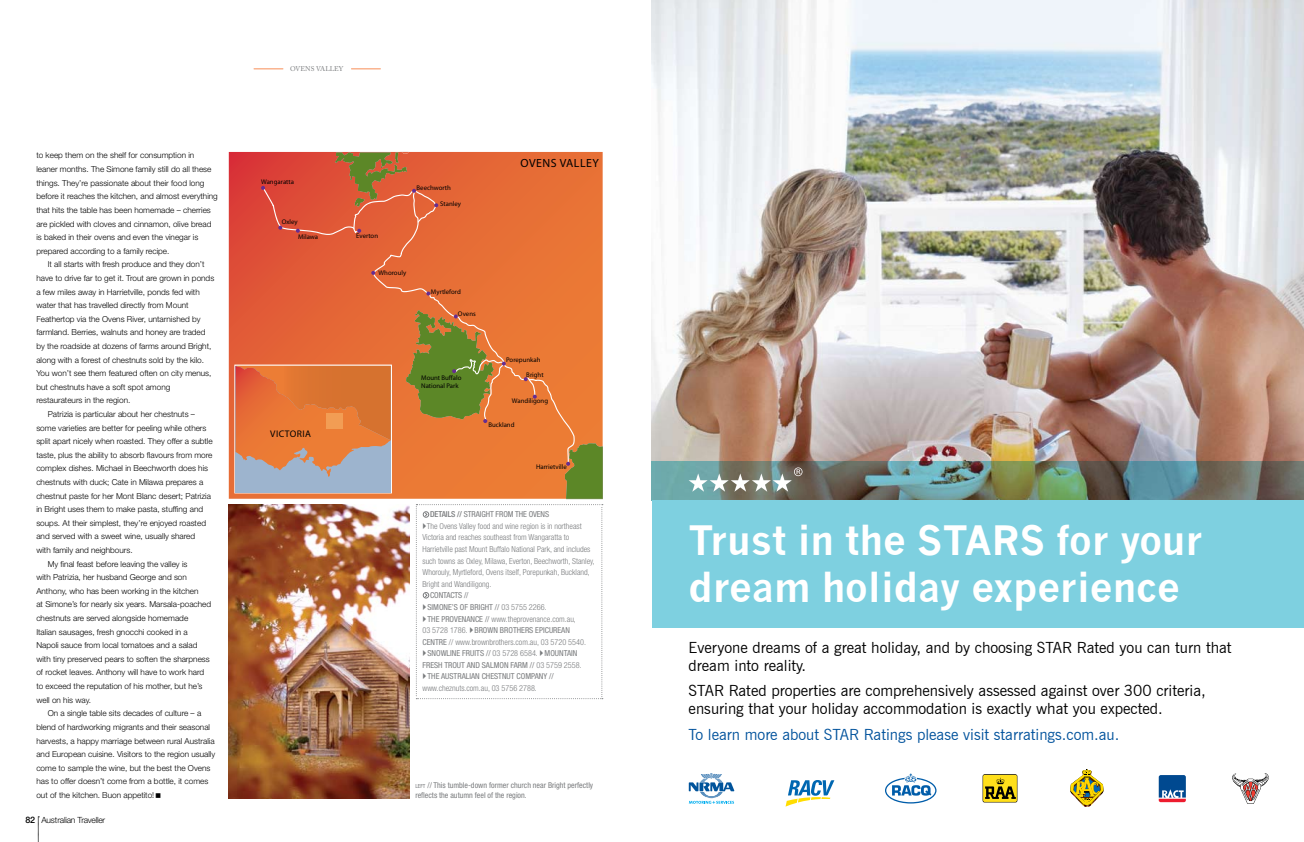
<style>
.page{position:relative;width:1304px;height:842px;background:#fff}
.page>*{position:absolute;margin:0;border:0;box-sizing:border-box;transform-origin:0 0}
.t1{font:700 39.6px/47.3px "News Gothic";color:#fff}
.t2{font:15.4px/18.2px "News Gothic BT";color:#000}
.t3{font:15.4px "News Gothic BT";color:#00529c}
.t4{font:11.9px "Myriad Pro";letter-spacing:.04em;color:#000}
.t5{font:9.6px "Myriad Pro";letter-spacing:.04em;color:#000}
.t6{font:300 8.5px "Helvetica Neue";letter-spacing:-.03em;color:#000}
.t7{font:300 8.2px "Helvetica Neue";color:#000}
.t8{font:300 condensed 8.2px "Helvetica Neue";color:#797b7d}
.t9{font:condensed 8.2px/11.6px "Helvetica Neue";color:#797b7d}
.t10{font:condensed 8px/9.6px "Helvetica Neue";color:#797b7d}
.t11{font:6.8px/14.1px "Myriad Pro";color:#000}
.t12{font:6.8px "Adobe Caslon Pro";letter-spacing:-.01em;color:#797b7d}
.s1{font-weight:500;font-size:8.9px}
.s2{font-weight:500}
.s3{font-weight:400}
.s4{font-weight:300}
.s5{font-size:5.6px}
</style>
<div class="page">
<svg style="left:38px;top:817px;width:1px;height:25px"></svg>
<svg style="left:254px;top:68px;width:29px;height:2px"></svg>
<hr style="left:351px;top:69px;width:30px;height:1px;background:#fab38e">
<hr style="left:351px;top:68px;width:30px;height:1px;background:#fab38e">
<img style="left:229px;top:504px;width:181px;height:294px">
<img style="left:652px;top:0;width:652px;height:500px">
<div style="left:652px;top:500px;width:652px;height:128px;background:#7ed0e0"></div>
<svg style="left:689px;top:773px;width:45px;height:31px"></svg>
<svg style="left:983px;top:774px;width:34px;height:28px"></svg>
<svg style="left:1232px;top:773px;width:37px;height:31px"></svg>
<svg style="left:1158px;top:774px;width:29px;height:29px"></svg>
<svg style="left:1159px;top:775px;width:27px;height:27px"></svg>
<svg style="left:1070px;top:769px;width:34px;height:38px"></svg>
<svg style="left:786px;top:780px;width:48px;height:26px"></svg>
<svg style="left:885px;top:773px;width:52px;height:31px"></svg>
<svg style="left:689px;top:467px;width:113px;height:25px"></svg>
<svg style="left:234px;top:152px;width:369px;height:547px"></svg>
<p class="t7" style="left:36px;top:151px;width:159px">to keep them on the shelf for consumption in</p>
<p class="t7" style="left:36px;top:164px;width:177px">leaner months. The Simone family still do all these</p>
<p class="t7" style="left:36px;top:178px;width:169px">things. They’re passionate about their food long</p>
<p class="t7" style="left:36px;top:191px;width:183px">before it reaches the kitchen, and almost everything</p>
<p class="t7" style="left:36px;top:205px;width:176px">that hits the table has been homemade – cherries</p>
<p class="t7" style="left:36px;top:219px;width:176px">are pickled with cloves and cinnamon, olive bread</p>
<p class="t7" style="left:36px;top:232px;width:164px">is baked in their ovens and even the vinegar is</p>
<p class="t7" style="left:36px;top:246px;width:135px">prepared according to a family recipe.</p>
<p class="t7" style="left:48px;top:259px;width:158px">It all starts with fresh produce and they don’t</p>
<p class="t7" style="left:36px;top:273px;width:179px">have to drive far to get it. Trout are grown in ponds</p>
<p class="t7" style="left:36px;top:287px;width:165px">a few miles away in Harrietville, ponds fed with</p>
<p class="t7" style="left:36px;top:300px;width:154px">water that has travelled directly from Mount</p>
<p class="t7" style="left:36px;top:314px;width:166px">Feathertop via the Ovens River, untarnished by</p>
<p class="t7" style="left:36px;top:327px;width:171px">farmland. Berries, walnuts and honey are traded</p>
<p class="t7" style="left:36px;top:341px;width:176px">by the roadside at dozens of farms around Bright,</p>
<p class="t7" style="left:36px;top:355px;width:169px">along with a forest of chestnuts sold by the kilo.</p>
<p class="t7" style="left:36px;top:368px;width:177px">You won’t see them featured often on city menus,</p>
<p class="t7" style="left:36px;top:382px;width:135px">but chestnuts have a soft spot among</p>
<p class="t7" style="left:36px;top:395px;width:96px">restaurateurs in the region.</p>
<p class="t7" style="left:48px;top:409px;width:149px">Patrizia is particular about her chestnuts –</p>
<p class="t7" style="left:36px;top:423px;width:172px">some varieties are better for peeling while others</p>
<p class="t7" style="left:36px;top:436px;width:178px">split apart nicely when roasted. They offer a subtle</p>
<p class="t7" style="left:36px;top:450px;width:178px">taste, plus the ability to absorb flavours from more</p>
<p class="t7" style="left:36px;top:463px;width:173px">complex dishes. Michael in Beechworth does his</p>
<p class="t7" style="left:36px;top:477px;width:168px">chestnuts with duck; Cate in Milawa prepares a</p>
<p class="t7" style="left:36px;top:491px;width:176px">chestnut paste for her Mont Blanc desert; Patrizia</p>
<p class="t7" style="left:36px;top:504px;width:168px">in Bright uses them to make pasta, stuffing and</p>
<p class="t7" style="left:36px;top:518px;width:171px">soups. At their simplest, they’re enjoyed roasted</p>
<p class="t7" style="left:36px;top:531px;width:160px">and served with a sweet wine, usually shared</p>
<p class="t7" style="left:36px;top:545px;width:98px">with family and neighbours.</p>
<p class="t7" style="left:48px;top:559px;width:141px">My final feast before leaving the valley is</p>
<p class="t7" style="left:36px;top:572px;width:152px">with Patrizia, her husband George and son</p>
<p class="t7" style="left:36px;top:586px;width:164px">Anthony, who has been working in the kitchen</p>
<p class="t7" style="left:36px;top:599px;width:176px">at Simone’s for nearly six years. Marsala-poached</p>
<p class="t7" style="left:36px;top:613px;width:153px">chestnuts are served alongside homemade</p>
<p class="t7" style="left:36px;top:627px;width:153px">Italian sausages, fresh gnocchi cooked in a</p>
<p class="t7" style="left:36px;top:640px;width:163px">Napoli sauce from local tomatoes and a salad</p>
<p class="t7" style="left:36px;top:654px;width:175px">with tiny preserved pears to soften the sharpness</p>
<p class="t7" style="left:36px;top:667px;width:169px">of rocket leaves. Anthony will have to work hard</p>
<p class="t7" style="left:36px;top:681px;width:168px">to exceed the reputation of his mother, but he’s</p>
<p class="t7" style="left:36px;top:695px;width:56px">well on his way.</p>
<p class="t7" style="left:48px;top:708px;width:155px">On a single table sits decades of culture – a</p>
<p class="t7" style="left:36px;top:722px;width:175px">blend of hardworking migrants and their seasonal</p>
<p class="t7" style="left:36px;top:735px;width:180px">harvests, a happy marriage between rural Australia</p>
<p class="t7" style="left:36px;top:749px;width:180px">and European cuisine. Visitors to the region usually</p>
<p class="t7" style="left:36px;top:763px;width:176px">come to sample the wine, but the best the Ovens</p>
<p class="t7" style="left:36px;top:776px;width:174px">has to offer doesn’t come from a bottle, it comes</p>
<p class="t7" style="left:36px;top:790px;width:119px">out of the kitchen. Buon appetito!</p>
<p class="t6" style="left:26px;top:814px;width:81px"><span class="s1">82</span> Australian Traveller</p>
<p class="t12" style="left:290px;top:65px;width:55px">OVENS VALLEY</p>
<p class="t11" style="left:261px;top:174px;width:34px">Wangaratta</p>
<p class="t11" style="left:282px;top:215px;width:18px">Oxley</p>
<p class="t11" style="left:298px;top:229px;width:22px">Milawa</p>
<p class="t11" style="left:356px;top:229px;width:23px">Everton</p>
<p class="t11" style="left:417px;top:181px;width:36px">Beechworth</p>
<p class="t11" style="left:440px;top:197px;width:22px">Stanley</p>
<p class="t11" style="left:378px;top:266px;width:29px">Whorouly</p>
<p class="t11" style="left:431px;top:284px;width:31px">Myrtleford</p>
<p class="t11" style="left:458px;top:306px;width:19px">Ovens</p>
<h3 class="t4" style="left:521px;top:155px;width:80px">OVENS VALLEY</h3>
<p class="t5" style="left:270px;top:427px;width:42px">VICTORIA</p>
<p class="t11" style="left:421px;top:373px;width:42px;line-height:8.1px">Mount Buffalo<br>National Park</p>
<p class="t11" style="left:526px;top:353px;width:19px;text-indent:-20px">Porepunkah<br>Bright</p>
<p class="t11" style="left:512px;top:394px;width:38px">Wandiligong</p>
<p class="t11" style="left:488px;top:417px;width:28px">Buckland</p>
<p class="t11" style="left:536px;top:460px;width:32px">Harrietville</p>
<p class="t9" style="left:430px;top:508px;width:121px"><span class="s2">DETAILS //</span> STRAIGHT FROM THE OVENS</p>
<p class="t8" style="left:427px;top:521px;width:156px">The Ovens Valley food and wine region is in northeast</p>
<p class="t8" style="left:422px;top:533px;width:148px">Victoria and reaches southeast from Wangaratta to</p>
<p class="t8" style="left:422px;top:544px;width:170px">Harrietville past Mount Buffalo National Park, and includes</p>
<p class="t8" style="left:422px;top:556px;width:174px">such towns as Oxley, Milawa, Everton, Beechworth, Stanley,</p>
<p class="t8" style="left:422px;top:568px;width:169px">Whorouly, Myrtleford, Ovens itself, Porepunkah, Buckland,</p>
<p class="t8" style="left:422px;top:579px;width:71px">Bright and Wandiligong.</p>
<p class="t9" style="left:427px;top:590px;width:43px;text-indent:3px">CONTACTS //<br>SIMONE</p>
<p class="t9" style="left:452px;top:601px;width:28px">’S OF BRIGHT</p>
<p class="t8" style="left:495px;top:602px;width:53px"><span class="s3">//</span> 03 5755 2266.</p>
<p class="t9" style="left:427px;top:613px;width:24px">THE PROVENANCE</p>
<p class="t8" style="left:485px;top:614px;width:92px"><span class="s3">//</span> www.theprovenance.com.au,</p>
<p class="t8" style="left:422px;top:625px;width:62px">03 5728 1786. <span class="s3">BROWN</span></p>
<p class="t9" style="left:500px;top:624px;width:10px">BROTHERS</p>
<p class="t9" style="left:535px;top:624px;width:23px">EPICUREAN</p>
<p class="t9" style="left:422px;top:636px;width:10px">CENTRE</p>
<p class="t8" style="left:449px;top:637px;width:139px">// www.brownbrothers.com.au, 03 5720 5540.</p>
<p class="t9" style="left:427px;top:647px;width:137px">SNOWLINE FRUITS // <span class="s4">03 5728 6584.</span> MOUNTAIN</p>
<p class="t9" style="left:422px;top:659px;width:9px">FRESH</p>
<p class="t9" style="left:444px;top:659px;width:55px">TRO UT AN D SALMON</p>
<p class="t9" style="left:511px;top:659px;width:9px">FARM</p>
<p class="t8" style="left:530px;top:660px;width:53px"><span class="s3">//</span> 03 5759 2558.</p>
<p class="t9" style="left:427px;top:671px;width:28px">THE AUSTRA</p>
<p class="t9" style="left:466px;top:671px;width:26px">LIAN CHESTN</p>
<p class="t9" style="left:507px;top:671px;width:20px">UT COMPAN</p>
<p class="t9" style="left:544px;top:671px;width:12px">Y //</p>
<p class="t8" style="left:422px;top:683px;width:116px">www.cheznuts.com.au, 03 5756 2788.</p>
<p class="t10" style="left:415px;top:780px;width:179px"><span class="s5">left</span> // THIS TUMBLE-DOWN FORMER CHURCH NEAR BRIGHT PERFECTLY<br>REFLECTS THE AUTUMN FEEL OF THE REGION.</p>
<h1 class="t1" style="left:689px;top:516px;width:516px">Trust in the STARS for your dream holiday experience</h1>
<h2 class="t2" style="left:689px;top:638px;width:545px">Everyone dreams of a great holiday, and by choosing STAR Rated you can turn that dream into reality.</h2>
<h2 class="t2" style="left:689px;top:682px;width:519px">STAR Rated properties are comprehensively assessed against over 300 criteria, ensuring that your holiday accommodation is exactly what you expected.</h2>
<h2 class="t3" style="left:689px;top:725px;width:432px">To learn more about STAR Ratings please visit starratings.com.au.</h2>
</div>
